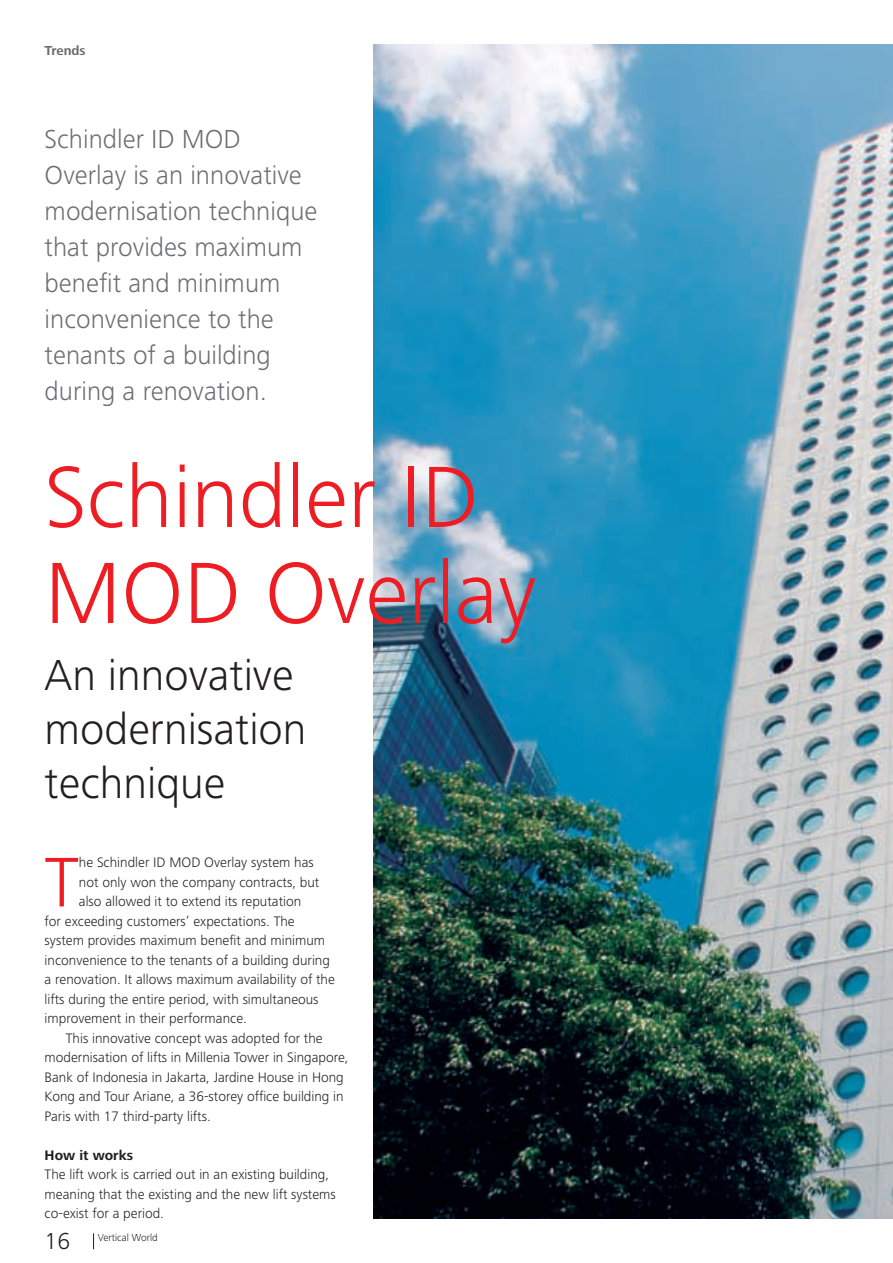
<style>
.page{position:relative;width:893px;height:1263px;background:#fff}
.page>*{position:absolute;margin:0;border:0;box-sizing:border-box;transform-origin:0 0}
.t1{font:300 90px/96px "Frutiger Next LTCE";color:#ee1d23}
.t2{font:300 72.75px "Frutiger Next LTCE";color:#ee1d23}
.t3{font:300 45px/54px "Frutiger Next LTCE";color:#231f20}
.t4{font:300 27px/36px "Frutiger Next LTCE";color:#6c6d70}
.t5{font:300 24px "Frutiger Next LTCE";color:#231f20}
.t6{font:300 14.25px/19.5px "Frutiger Next LTCE";color:#231f20}
.t7{font:700 14.25px "Frutiger Next LTCE";color:#231f20}
.t8{font:700 13.5px "Frutiger Next LTCE";color:#6c6d70}
.t9{font:300 10.5px "Frutiger Next LTCE";color:#231f20}
</style>
<div class="page">
<svg style="left:93px;top:1233px;width:1px;height:16px"></svg>
<img style="left:374px;top:45px;width:519px;height:1173px">
<p class="t8" style="left:45px;top:43px;width:42px">Trends</p>
<h3 class="t4" style="left:45px;top:121px;width:274px">Schindler ID MOD<br>Overlay is an innovative modernisation technique that provides maximum benefit and minimum inconvenience to the tenants of a building during a renovation.</h3>
<h1 class="t1" style="left:45px;top:450px;width:493px">Schindler ID<br>MOD Overlay</h1>
<h3 class="t3" style="left:45px;top:648px;width:263px">An innovative modernisation technique</h3>
<h2 class="t2" style="left:45px;top:841px;width:36px">T</h2>
<p class="t6" style="left:79px;top:853px;width:236px">he Schindler ID MOD Overlay system has</p>
<p class="t6" style="left:79px;top:872px;width:242px">not only won the company contracts, but</p>
<p class="t6" style="left:79px;top:892px;width:224px">also allowed it to extend its reputation</p>
<p class="t6" style="left:45px;top:911px;width:252px">for exceeding customers’ expectations. The</p>
<p class="t6" style="left:45px;top:931px;width:282px">system provides maximum benefit and minimum</p>
<p class="t6" style="left:45px;top:950px;width:287px">inconvenience to the tenants of a building during</p>
<p class="t6" style="left:45px;top:970px;width:292px">a renovation. It allows maximum availability of the</p>
<p class="t6" style="left:45px;top:989px;width:275px">lifts during the entire period, with simultaneous</p>
<p class="t6" style="left:45px;top:1009px;width:204px">improvement in their performance.</p>
<p class="t6" style="left:66px;top:1028px;width:258px">This innovative concept was adopted for the</p>
<p class="t6" style="left:45px;top:1048px;width:306px">modernisation of lifts in Millenia Tower in Singapore,</p>
<p class="t6" style="left:45px;top:1067px;width:301px">Bank of Indonesia in Jakarta, Jardine House in Hong</p>
<p class="t6" style="left:45px;top:1087px;width:300px">Kong and Tour Ariane, a 36-storey office building in</p>
<p class="t6" style="left:45px;top:1106px;width:168px">Paris with 17 third-party lifts.</p>
<p class="t7" style="left:45px;top:1147px;width:90px">How it works</p>
<p class="t6" style="left:45px;top:1165px;width:293px">The lift work is carried out in an existing building, meaning that the existing and the new lift systems co-exist for a period.</p>
<h3 class="t5" style="left:45px;top:1227px;width:27px">16</h3>
<p class="t9" style="left:98px;top:1231px;width:62px">Vertical World</p>
</div>
